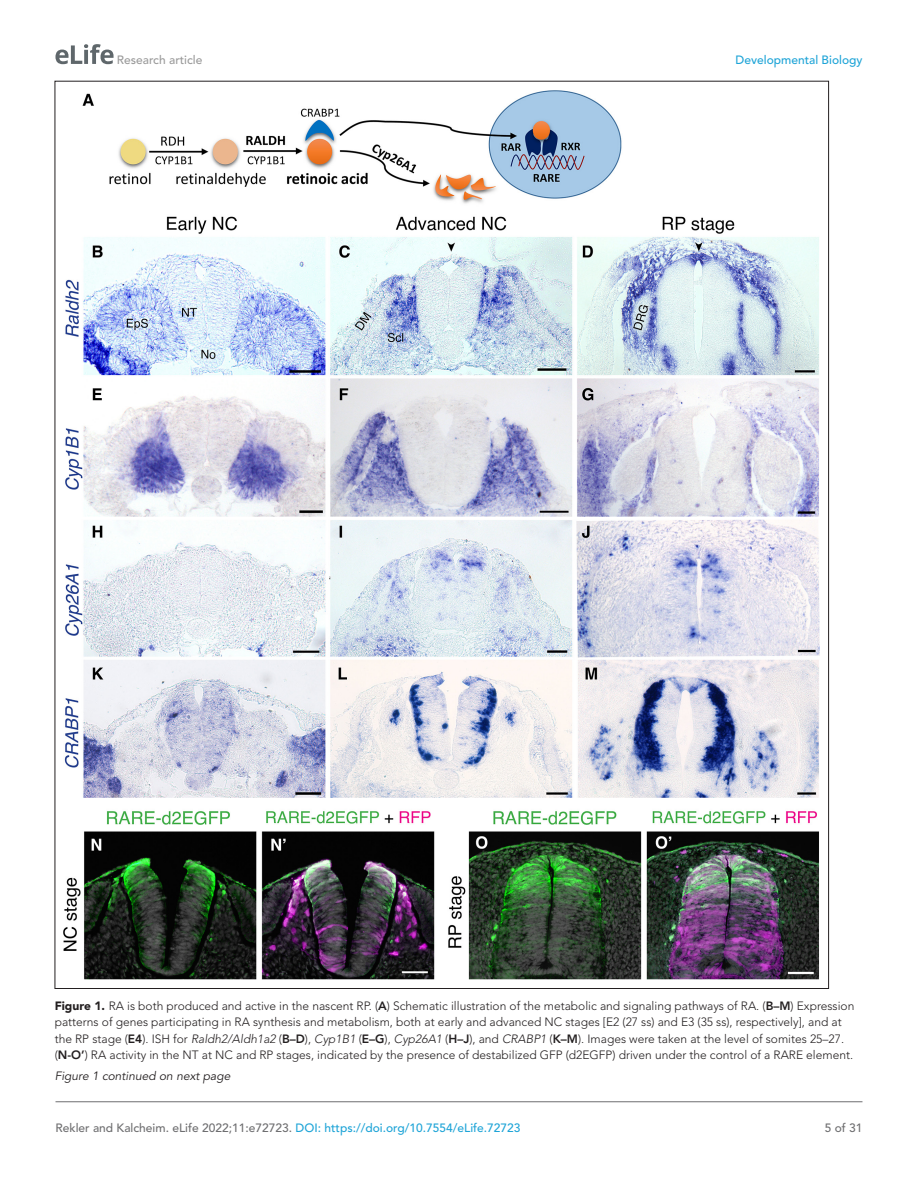
<style>
.page{position:relative;width:918px;height:1188px;background:#fff}
.page>*{position:absolute;margin:0;border:0;box-sizing:border-box;transform-origin:0 0}
.t1{font:300 12px/16.5px "Avenir LT Std";color:#231f20}
.t2{font:500 12px "Avenir LT Std";color:#1ea4d7}
.t3{font:italic 12px "Avenir LT Std";color:#231f20}
.t4{font:500 12px "Avenir LT Std";color:#9a9a9a}
.t5{font:500 12px "Avenir LT Std";color:#6e6e70}
.s1{font-weight:900}
.s2{font-weight:800}
.s3{font-style:italic}
.s4{color:#6e6e70}
</style>
<div class="page">
<svg style="left:55px;top:44px;width:59px;height:20px"></svg>
<hr style="left:56px;top:1101px;width:806px;height:1px;background:#6e6e70">
<img style="left:64px;top:90px;width:756px;height:889px">
<p class="t4" style="left:117px;top:53px;width:87px">Research article</p>
<p class="t2" style="left:736px;top:53px;width:128px">Developmental Biology</p>
<p class="t1" style="left:55px;top:997px;width:801px"><span class="s1">Figure 1.</span> RA is both produced and active in the nascent RP. (<span class="s2">A</span>) Schematic illustration of the metabolic and signaling pathways of RA. (<span class="s2">B–M</span>) Expression patterns of genes participating in RA synthesis and metabolism, both at early and advanced NC stages [E2 (27 ss) and E3 (35 ss), respectively], and at the RP stage (<span class="s2">E4</span>). ISH for <span class="s3">Raldh2/Aldh1a2</span> (<span class="s2">B–D</span>), <span class="s3">Cyp1B1</span> (<span class="s2">E–G</span>), <span class="s3">Cyp26A1</span> (<span class="s2">H–J</span>), and <span class="s3">CRABP1</span> (<span class="s2">K–M</span>). Images were taken at the level of somites 25–27. (<span class="s2">N-O’</span>) RA activity in the NT at NC and RP stages, indicated by the presence of destabilized GFP (d2EGFP) driven under the control of a RARE element.</p>
<p class="t3" style="left:55px;top:1069px;width:177px">Figure 1 continued on next page</p>
<p class="t2" style="left:56px;top:1121px;width:467px"><span class="s4">Rekler and Kalcheim. eLife 2022;11:e72723.</span> DOI: https://doi.org/10.7554/eLife.72723</p>
<p class="t5" style="left:825px;top:1121px;width:39px">5 of 31</p>
</div>
